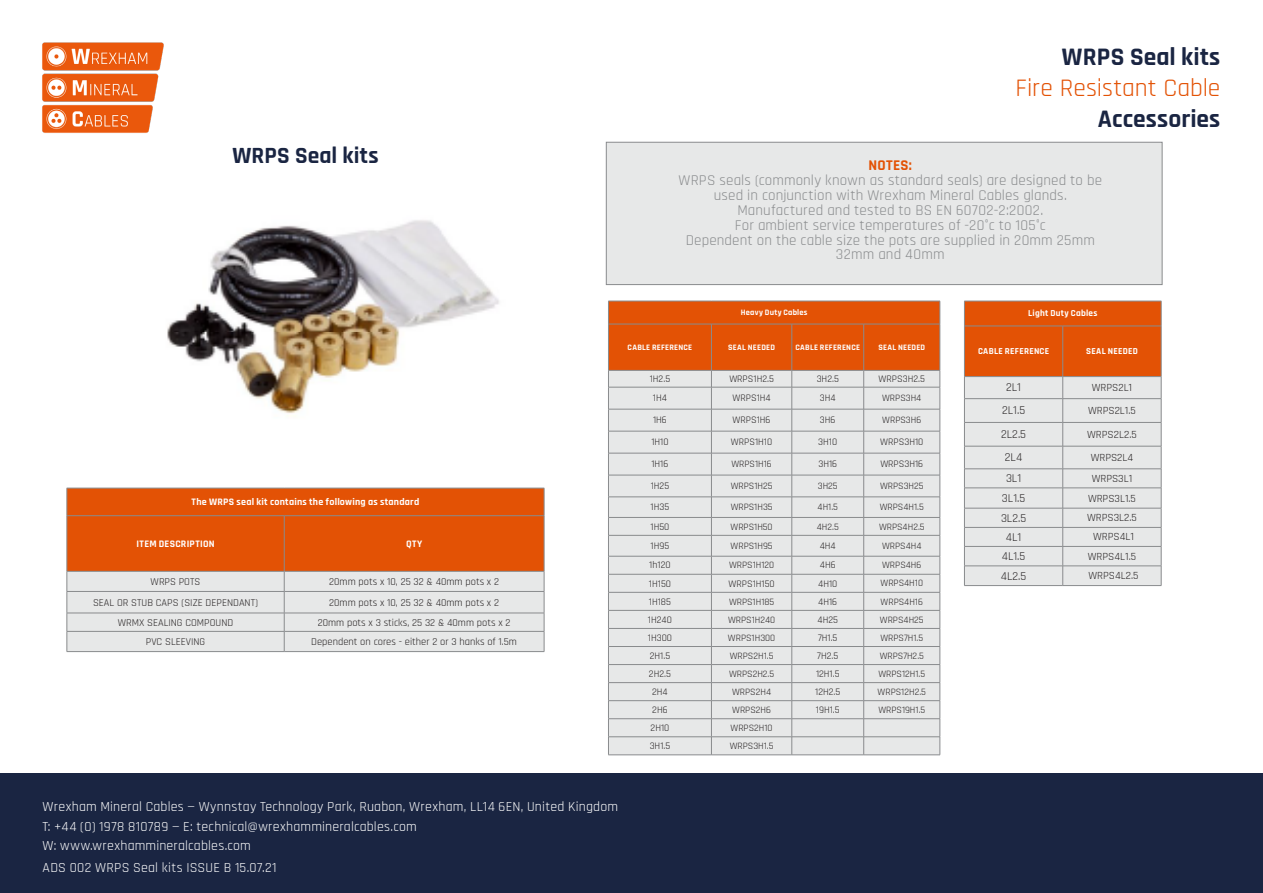
<style>
.page{position:relative;width:1263px;height:893px;background:#fff}
.page>*{position:absolute;margin:0;border:0;box-sizing:border-box;transform-origin:0 0}
.t1{font:700 25.5px "Rajdhani";letter-spacing:.005em;color:#1a2542}
.t2{font:25.5px "Rajdhani";color:#e35205}
.t3{font:700 23.55px "Rajdhani";letter-spacing:.01em;color:#1a2542}
.t4{font:15px "Rajdhani";letter-spacing:.01em;color:#898b8d}
.t5{font:700 15px "Rajdhani";letter-spacing:.02em;color:#e35205}
.t6{font:13.8px/19.5px "Rajdhani";letter-spacing:.015em;color:#fff}
.t7{font:12px "Rajdhani";color:#231f20}
.t8{font:10.95px "Rajdhani";color:#231f20}
.t9{font:10.5px "Rajdhani";color:#231f20}
.t10{font:10.05px "Rajdhani";color:#231f20}
.t11{font:700 10.05px "Rajdhani";letter-spacing:.025em;color:#fff}
.t12{font:9.75px "Rajdhani";color:#231f20}
.t13{font:700 9.15px "Rajdhani";letter-spacing:.03em;color:#fff}
.t14{font:700 8.4px "Rajdhani";letter-spacing:.03em;color:#fff}
</style>
<div class="page">
<div style="left:0;top:774px;width:1263px;height:119px;background:#1a2542"></div>
<img style="left:42px;top:42px;width:122px;height:91px">
<svg style="left:67px;top:488px;width:478px;height:164px;background:#e19973"></svg>
<hr style="left:67px;top:651px;width:217px;height:1px;background:#898b8d">
<hr style="left:284px;top:651px;width:260px;height:1px;background:#898b8d">
<img style="left:167px;top:220px;width:332px;height:194px">
<div style="left:606px;top:142px;width:556px;height:143px;background:#e7e8e8;border:1px solid #898b8d"></div>
<svg style="left:964px;top:301px;width:198px;height:285px;background:#e0bca8"></svg>
<hr style="left:964px;top:585px;width:99px;height:1px;background:#898b8d">
<hr style="left:1063px;top:585px;width:98px;height:1px;background:#898b8d">
<svg style="left:608px;top:301px;width:333px;height:454px;background:#d8c6bc"></svg>
<hr style="left:608px;top:755px;width:103px;height:1px;background:#898b8d">
<hr style="left:711px;top:755px;width:81px;height:1px;background:#898b8d">
<hr style="left:792px;top:755px;width:72px;height:1px;background:#898b8d">
<hr style="left:864px;top:755px;width:76px;height:1px;background:#898b8d">
<p class="t3" style="left:232px;top:141px;width:148px">WRPS Seal kits</p>
<p class="t11" style="left:192px;top:496px;width:229px">The WRPS seal kit contains the following as standard</p>
<p class="t11" style="left:136px;top:537px;width:80px">ITEM DESCRIPTION</p>
<p class="t11" style="left:406px;top:537px;width:18px">QTY</p>
<p class="t9" style="left:151px;top:575px;width:51px">WRPS POTS</p>
<p class="t9" style="left:329px;top:575px;width:171px">20mm pots x 10, 25 32 &amp; 40mm pots x 2</p>
<p class="t9" style="left:93px;top:596px;width:167px">SEAL OR STUB CAPS (SIZE DEPENDANT)</p>
<p class="t9" style="left:329px;top:596px;width:171px">20mm pots x 10, 25 32 &amp; 40mm pots x 2</p>
<p class="t9" style="left:118px;top:616px;width:117px">WRMX SEALING COMPOUND</p>
<p class="t9" style="left:318px;top:616px;width:194px">20mm pots x 3 sticks, 25 32 &amp; 40mm pots x 2</p>
<p class="t9" style="left:146px;top:635px;width:61px">PVC SLEEVING</p>
<p class="t9" style="left:311px;top:635px;width:207px">Dependent on cores - either 2 or 3 hanks of 1.5m</p>
<h1 class="t1" style="left:1062px;top:41px;width:160px">WRPS Seal kits</h1>
<h1 class="t2" style="left:1015px;top:73px;width:207px">Fire Resistant Cable</h1>
<h1 class="t1" style="left:1098px;top:103px;width:124px">Accessories</h1>
<p class="t5" style="left:868px;top:156px;width:45px">NOTES:</p>
<p class="t4" style="left:678px;top:172px;width:425px">WRPS seals (commonly known as standard seals) are designed to be</p>
<p class="t4" style="left:714px;top:187px;width:355px">used in conjunction with Wrexham Mineral Cables glands.</p>
<p class="t4" style="left:737px;top:201px;width:307px">Manufactured and tested to BS EN 60702-2:2002.</p>
<p class="t4" style="left:735px;top:216px;width:313px">For ambient service temperatures of -20°c to 105°c</p>
<p class="t4" style="left:686px;top:231px;width:411px">Dependent on the cable size the pots are supplied in 20mm 25mm</p>
<p class="t4" style="left:836px;top:246px;width:110px">32mm and 40mm</p>
<p class="t14" style="left:741px;top:307px;width:68px">Heavy Duty Cables</p>
<p class="t14" style="left:628px;top:342px;width:66px">CABLE REFERENCE</p>
<p class="t14" style="left:728px;top:342px;width:48px">SEAL NEEDED</p>
<p class="t14" style="left:795px;top:342px;width:66px">CABLE REFERENCE</p>
<p class="t14" style="left:878px;top:342px;width:48px">SEAL NEEDED</p>
<p class="t10" style="left:650px;top:373px;width:22px">1H2.5</p>
<p class="t10" style="left:729px;top:373px;width:46px">WRPS1H2.5</p>
<p class="t10" style="left:817px;top:373px;width:24px">3H2.5</p>
<p class="t10" style="left:879px;top:373px;width:48px">WRPS3H2.5</p>
<p class="t10" style="left:653px;top:392px;width:16px">1H4</p>
<p class="t10" style="left:732px;top:392px;width:40px">WRPS1H4</p>
<p class="t10" style="left:820px;top:392px;width:17px">3H4</p>
<p class="t12" style="left:882px;top:393px;width:41px">WRPS3H4</p>
<p class="t10" style="left:653px;top:414px;width:15px">1H6</p>
<p class="t10" style="left:733px;top:414px;width:39px">WRPS1H6</p>
<p class="t10" style="left:820px;top:414px;width:17px">3H6</p>
<p class="t12" style="left:882px;top:415px;width:40px">WRPS3H6</p>
<p class="t10" style="left:651px;top:436px;width:19px">1H10</p>
<p class="t10" style="left:731px;top:436px;width:43px">WRPS1H10</p>
<p class="t10" style="left:818px;top:436px;width:20px">3H10</p>
<p class="t10" style="left:880px;top:436px;width:45px">WRPS3H10</p>
<p class="t10" style="left:651px;top:458px;width:19px">1H16</p>
<p class="t12" style="left:731px;top:459px;width:42px">WRPS1H16</p>
<p class="t10" style="left:818px;top:458px;width:20px">3H16</p>
<p class="t10" style="left:880px;top:458px;width:44px">WRPS3H16</p>
<p class="t10" style="left:651px;top:480px;width:20px">1H25</p>
<p class="t12" style="left:731px;top:480px;width:43px">WRPS1H25</p>
<p class="t12" style="left:818px;top:480px;width:21px">3H25</p>
<p class="t12" style="left:880px;top:480px;width:45px">WRPS3H25</p>
<p class="t10" style="left:651px;top:501px;width:20px">1H35</p>
<p class="t12" style="left:731px;top:502px;width:43px">WRPS1H35</p>
<p class="t12" style="left:817px;top:502px;width:22px">4H1.5</p>
<p class="t12" style="left:880px;top:502px;width:46px">WRPS4H1.5</p>
<p class="t10" style="left:650px;top:521px;width:20px">1H50</p>
<p class="t12" style="left:730px;top:521px;width:44px">WRPS1H50</p>
<p class="t12" style="left:817px;top:521px;width:23px">4H2.5</p>
<p class="t12" style="left:879px;top:521px;width:47px">WRPS4H2.5</p>
<p class="t10" style="left:651px;top:540px;width:20px">1H95</p>
<p class="t12" style="left:731px;top:540px;width:43px">WRPS1H95</p>
<p class="t10" style="left:820px;top:540px;width:18px">4H4</p>
<p class="t12" style="left:882px;top:540px;width:41px">WRPS4H4</p>
<p class="t10" style="left:649px;top:559px;width:23px">1h120</p>
<p class="t12" style="left:729px;top:560px;width:47px">WRPS1H120</p>
<p class="t10" style="left:820px;top:559px;width:17px">4H6</p>
<p class="t12" style="left:882px;top:560px;width:41px">WRPS4H6</p>
<p class="t10" style="left:649px;top:578px;width:23px">1H150</p>
<p class="t10" style="left:728px;top:578px;width:48px">WRPS1H150</p>
<p class="t10" style="left:818px;top:578px;width:21px">4H10</p>
<p class="t12" style="left:880px;top:578px;width:44px">WRPS4H10</p>
<p class="t10" style="left:649px;top:596px;width:24px">1H185</p>
<p class="t12" style="left:729px;top:596px;width:47px">WRPS1H185</p>
<p class="t10" style="left:818px;top:596px;width:21px">4H16</p>
<p class="t12" style="left:881px;top:596px;width:44px">WRPS4H16</p>
<p class="t10" style="left:648px;top:614px;width:25px">1H240</p>
<p class="t12" style="left:728px;top:614px;width:49px">WRPS1H240</p>
<p class="t10" style="left:817px;top:614px;width:22px">4H25</p>
<p class="t12" style="left:880px;top:614px;width:45px">WRPS4H25</p>
<p class="t10" style="left:648px;top:632px;width:26px">1H300</p>
<p class="t12" style="left:728px;top:632px;width:49px">WRPS1H300</p>
<p class="t10" style="left:818px;top:632px;width:21px">7H1.5</p>
<p class="t12" style="left:880px;top:632px;width:44px">WRPS7H1.5</p>
<p class="t10" style="left:650px;top:650px;width:22px">2H1.5</p>
<p class="t12" style="left:730px;top:650px;width:45px">WRPS2H1.5</p>
<p class="t10" style="left:817px;top:650px;width:23px">7H2.5</p>
<p class="t12" style="left:880px;top:650px;width:46px">WRPS7H2.5</p>
<p class="t10" style="left:649px;top:668px;width:23px">2H2.5</p>
<p class="t12" style="left:729px;top:668px;width:47px">WRPS2H2.5</p>
<p class="t10" style="left:816px;top:668px;width:25px">12H1.5</p>
<p class="t12" style="left:878px;top:668px;width:48px">WRPS12H1.5</p>
<p class="t10" style="left:652px;top:686px;width:17px">2H4</p>
<p class="t12" style="left:732px;top:686px;width:41px">WRPS2H4</p>
<p class="t10" style="left:815px;top:686px;width:27px">12H2.5</p>
<p class="t12" style="left:878px;top:686px;width:50px">WRPS12H2.5</p>
<p class="t10" style="left:652px;top:704px;width:17px">2H6</p>
<p class="t12" style="left:732px;top:704px;width:40px">WRPS2H6</p>
<p class="t10" style="left:816px;top:704px;width:25px">19H1.5</p>
<p class="t12" style="left:878px;top:704px;width:48px">WRPS19H1.5</p>
<p class="t10" style="left:650px;top:722px;width:20px">2H10</p>
<p class="t12" style="left:731px;top:722px;width:44px">WRPS2H10</p>
<p class="t10" style="left:650px;top:740px;width:22px">3H1.5</p>
<p class="t12" style="left:730px;top:740px;width:45px">WRPS3H1.5</p>
<p class="t13" style="left:1028px;top:308px;width:71px">Light Duty Cables</p>
<p class="t13" style="left:978px;top:346px;width:73px">CABLE REFERENCE</p>
<p class="t13" style="left:1086px;top:346px;width:53px">SEAL NEEDED</p>
<p class="t7" style="left:1006px;top:381px;width:16px">2L1</p>
<p class="t8" style="left:1092px;top:381px;width:42px">WRPS2L1</p>
<p class="t7" style="left:1002px;top:404px;width:25px">2L1.5</p>
<p class="t8" style="left:1088px;top:404px;width:49px">WRPS2L1.5</p>
<p class="t7" style="left:1001px;top:427px;width:26px">2L2.5</p>
<p class="t8" style="left:1087px;top:428px;width:51px">WRPS2L2.5</p>
<p class="t7" style="left:1005px;top:451px;width:19px">2L4</p>
<p class="t8" style="left:1091px;top:451px;width:44px">WRPS2L4</p>
<p class="t7" style="left:1006px;top:472px;width:17px">3L1</p>
<p class="t8" style="left:1092px;top:472px;width:42px">WRPS3L1</p>
<p class="t7" style="left:1002px;top:491px;width:25px">3L1.5</p>
<p class="t8" style="left:1088px;top:492px;width:49px">WRPS3L1.5</p>
<p class="t7" style="left:1001px;top:511px;width:27px">3L2.5</p>
<p class="t8" style="left:1087px;top:512px;width:51px">WRPS3L2.5</p>
<p class="t7" style="left:1006px;top:530px;width:17px">4L1</p>
<p class="t8" style="left:1093px;top:531px;width:42px">WRPS4L1</p>
<p class="t7" style="left:1002px;top:549px;width:25px">4L1.5</p>
<p class="t8" style="left:1088px;top:550px;width:50px">WRPS4L1.5</p>
<p class="t7" style="left:1001px;top:569px;width:27px">4L2.5</p>
<p class="t8" style="left:1088px;top:569px;width:51px">WRPS4L2.5</p>
<h3 class="t6" style="left:43px;top:798px;width:577px">Wrexham Mineral Cables — Wynnstay Technology Park, Ruabon, Wrexham, LL14 6EN, United Kingdom<br>T: +44 (0) 1978 810789 — E: technical@wrexhammineralcables.com<br>W: www.wrexhammineralcables.com</h3>
<h3 class="t6" style="left:43px;top:858px;width:236px">ADS 002 WRPS Seal kits ISSUE B 15.07.21</h3>
</div>
